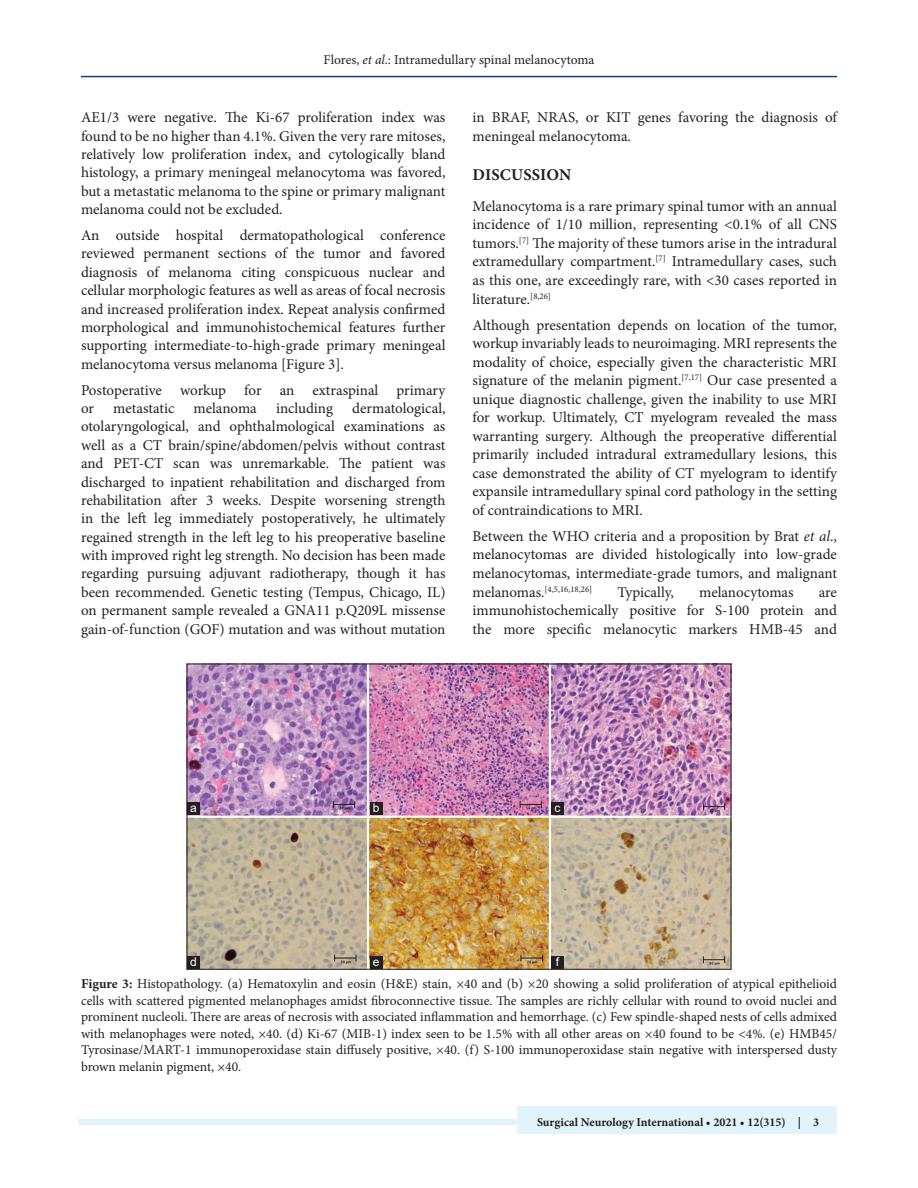
<style>
.page{position:relative;width:918px;height:1188px;background:#fff}
.page>*{position:absolute;margin:0;border:0;box-sizing:border-box;transform-origin:0 0}
.t1{font:700 16.5px "Minion Pro";letter-spacing:.01em;color:#231f20}
.TX{font:15px/18.5px "Minion Pro";letter-spacing:-.005em;color:#231f20;text-align:justify}
.FGC{font:13.5px/16.5px "Minion Pro";letter-spacing:-.005em;color:#231f20;text-align:justify}
.JF{font:700 12px "Minion Pro";color:#231f20}
.LABEL{font:12px "Arial";color:#fff}
.TX-2{font:8.7px "Minion Pro";color:#231f20}
.s1{font-style:italic}
.s2{font-size:15px}
.s3{font-weight:700}
</style>
<div class="page">
<hr style="left:81px;top:76px;width:756px;height:1px;background:#164077">
<div style="left:78px;top:1119px;width:756px;height:6px;background:#e1f4fc"></div>
<div style="left:518px;top:1106px;width:319px;height:28px;background:#e1f4fc"></div>
<img style="left:189px;top:666px;width:540px;height:301px">
<div style="left:370px;top:802px;width:13px;height:13px;background:#231f20"></div>
<div style="left:551px;top:802px;width:13px;height:13px;background:#231f20"></div>
<div style="left:551px;top:956px;width:13px;height:13px;background:#231f20"></div>
<div style="left:370px;top:956px;width:13px;height:13px;background:#231f20"></div>
<div style="left:187px;top:956px;width:13px;height:13px;background:#231f20"></div>
<div style="left:187px;top:802px;width:13px;height:13px;background:#231f20"></div>
<p class="FGC" style="left:324px;top:51px;width:272px">Flores, <span class="s1">et al</span>.: Intramedullary spinal melanocytoma</p>
<p class="TX" style="left:81px;top:108px;width:366px">AE1/3 were negative. The Ki-67 proliferation index was found to be no higher than 4.1%. Given the very rare mitoses, relatively low proliferation index, and cytologically bland histology, a primary meningeal melanocytoma was favored, but a metastatic melanoma to the spine or primary malignant melanoma could not be excluded.</p>
<p class="TX" style="left:81px;top:226px;width:366px">An outside hospital dermatopathological conference reviewed permanent sections of the tumor and favored diagnosis of melanoma citing conspicuous nuclear and cellular morphologic features as well as areas of focal necrosis and increased proliferation index. Repeat analysis confirmed morphological and immunohistochemical features further supporting intermediate-to-high-grade primary meningeal melanocytoma versus melanoma [Figure 3].</p>
<p class="TX" style="left:81px;top:381px;width:366px">Postoperative workup for an extraspinal primary or</p>
<p class="TX" style="left:81px;top:399px;width:366px;text-indent:271px">dermatological, otolaryngological, and ophthalmological examinations as well as a CT brain/spine/abdomen/pelvis without contrast and PET-CT scan was unremarkable. The patient was discharged to inpatient rehabilitation and discharged from rehabilitation after 3 weeks. Despite worsening strength in the left leg immediately postoperatively, he ultimately regained strength in the left leg to his preoperative baseline with improved right leg strength. No decision has been made regarding pursuing adjuvant radiotherapy, though it has been recommended. Genetic testing (Tempus, Chicago, IL) on permanent sample revealed a GNA11 p.Q209L missense gain-of-function (GOF) mutation and was without mutation</p>
<p class="TX" style="left:113px;top:399px;width:63px">metastatic</p>
<p class="TX" style="left:194px;top:399px;width:65px">melanoma</p>
<p class="TX" style="left:276px;top:399px;width:59px">including</p>
<p class="TX" style="left:472px;top:108px;width:366px">in BRAF, NRAS, or KIT genes favoring the diagnosis of meningeal melanocytoma.</p>
<h1 class="t1" style="left:473px;top:163px;width:100px">DISCUSSION</h1>
<p class="TX" style="left:472px;top:197px;width:366px">Melanocytoma is a rare primary spinal tumor with an annual incidence of 1/10 million, representing &lt;0.1% of all CNS tumors.<sup>[7]</sup> The majority of these tumors arise in the intradural extramedullary compartment.<sup>[7]</sup> Intramedullary cases, such as this one, are exceedingly rare, with &lt;30 cases reported in literature.<sup>[8,26]</sup></p>
<p class="TX" style="left:472px;top:316px;width:366px">Although presentation depends on location of the tumor, workup invariably leads to neuroimaging. MRI represents the modality of choice, especially given the characteristic MRI signature of the melanin pigment.<sup>[7,17]</sup> Our case presented a unique diagnostic challenge, given the inability to use MRI for workup. Ultimately, CT myelogram revealed the mass warranting surgery. Although the preoperative differential primarily included intradural extramedullary lesions, this case demonstrated the ability of CT myelogram to identify expansile intramedullary spinal cord pathology in the setting of contraindications to MRI.</p>
<p class="TX" style="left:472px;top:527px;width:366px">Between the WHO criteria and a proposition by Brat <span class="s1">et al</span>., melanocytomas are divided histologically into low-grade melanocytomas, intermediate-grade tumors, and malignant</p>
<p class="TX-2" style="left:472px;top:583px;width:121px"><span class="s2">melanomas.</span>[4,5,16,18,26]</p>
<p class="TX" style="left:617px;top:583px;width:58px">Typically,</p>
<p class="TX" style="left:699px;top:583px;width:96px">melanocytomas</p>
<p class="TX" style="left:472px;top:583px;width:366px;text-indent:346px">are immunohistochemically positive for S-100 protein and the more specific melanocytic markers HMB-45 and</p>
<p class="LABEL" style="left:190px;top:800px;width:8px">a</p>
<p class="LABEL" style="left:373px;top:800px;width:8px">b</p>
<p class="LABEL" style="left:555px;top:800px;width:7px">c</p>
<p class="LABEL" style="left:190px;top:953px;width:8px">d</p>
<p class="LABEL" style="left:373px;top:953px;width:8px">e</p>
<p class="LABEL" style="left:556px;top:953px;width:5px">f</p>
<p class="FGC" style="left:81px;top:976px;width:758px"><span class="s3">Figure 3:</span> Histopathology. (a) Hematoxylin and eosin (H&amp;E) stain, ×40 and (b) ×20 showing a solid proliferation of atypical epithelioid cells with scattered pigmented melanophages amidst fibroconnective tissue. The samples are richly cellular with round to ovoid nuclei and prominent nucleoli. There are areas of necrosis with associated inflammation and hemorrhage. (c) Few spindle-shaped nests of cells admixed with melanophages were noted, ×40. (d) Ki-67 (MIB-1) index seen to be 1.5% with all other areas on ×40 found to be &lt;4%. (e) HMB45/ Tyrosinase/MART-1 immunoperoxidase stain diffusely positive, ×40. (f) S-100 immunoperoxidase stain negative with interspersed dusty brown melanin pigment, ×40.</p>
<p class="JF" style="left:537px;top:1113px;width:284px">Surgical Neurology International • 2021 • 12(315) | 3</p>
</div>
